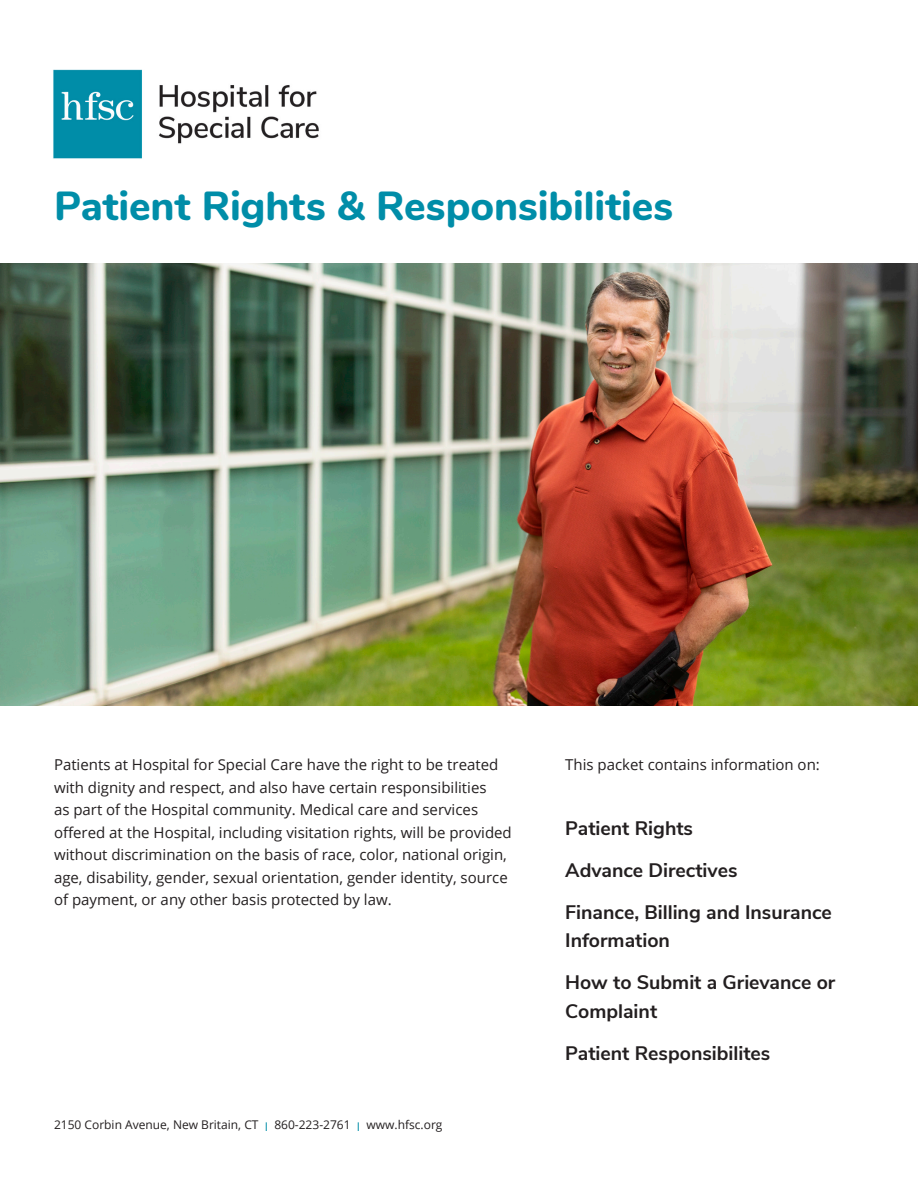
<style>
.page{position:relative;width:918px;height:1188px;background:#fff}
.page>*{position:absolute;margin:0;border:0;box-sizing:border-box;transform-origin:0 0}
.t1{font:800 40.5px "Nunito";color:#008da8}
.Header_2{font:700 19.5px/28.5px "Nunito Sans";color:#231f20}
.Body_Text{font:15px/22.5px "Open Sans";color:#231f20}
.t2{font:12px "Open Sans";color:#231f20}
.s1{color:#008da8}
</style>
<div class="page">
<img style="left:0;top:264px;width:918px;height:441px">
<img style="left:53px;top:69px;width:266px;height:90px">
<p class="t1" style="left:54px;top:176px;width:621px">Patient Rights &amp; Responsibilities</p>
<p class="Body_Text" style="left:54px;top:753px;width:459px">Patients at Hospital for Special Care have the right to be treated with dignity and respect, and also have certain responsibilities<br>as part of the Hospital community. Medical care and services offered at the Hospital, including visitation rights, will be provided without discrimination on the basis of race, color, national origin, age, disability, gender, sexual orientation, gender identity, source of payment, or any other basis protected by law.</p>
<p class="Body_Text" style="left:565px;top:753px;width:256px">This packet contains information on:</p>
<p class="Header_2" style="left:565px;top:813px;width:129px">Patient Rights</p>
<p class="Header_2" style="left:565px;top:855px;width:174px">Advance Directives</p>
<p class="Header_2" style="left:565px;top:897px;width:268px">Finance, Billing and Insurance<br>Information</p>
<p class="Header_2" style="left:565px;top:967px;width:272px">How to Submit a Grievance or<br>Complaint</p>
<p class="Header_2" style="left:565px;top:1038px;width:207px">Patient Responsibilites</p>
<p class="t2" style="left:54px;top:1117px;width:390px">2150 Corbin Avenue, New Britain, CT <span class="s1">I</span> 860-223-2761 <span class="s1">I</span> www.hfsc.org</p>
</div>
